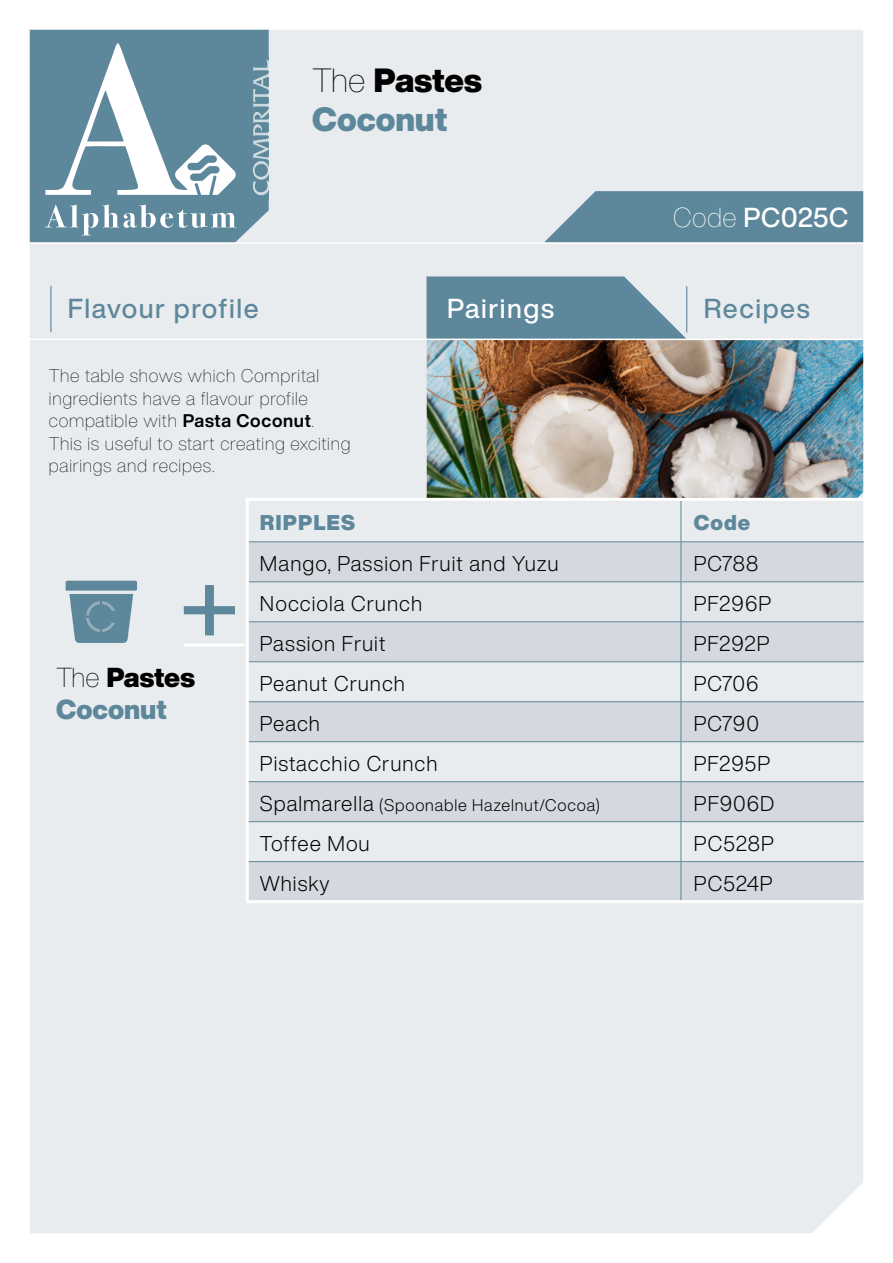
<style>
.page{position:relative;width:893px;height:1263px;background:#fff}
.page>*{position:absolute;margin:0;border:0;box-sizing:border-box;transform-origin:0 0}
.t1{font:114px "Helvetica Now Display";color:#5d879a}
.t2{font:900 33px/39px "Helvetica Now Display";color:#5d879a}
.t3{font:500 27px "Helvetica Now Display";letter-spacing:.06em;color:#5d879a}
.t4{font:900 27px/31.5px "Helvetica Now Display";color:#5d879a}
.t5{font:500 27px "Helvetica Now Display";letter-spacing:.035em;color:#fff}
.t6{font:500 27px "Helvetica Now Display";letter-spacing:.06em;color:#fff}
.t7{font:300 21px "Helvetica Now Display";letter-spacing:.05em;color:#000}
.t8{font:900 21px "Helvetica Now Display";letter-spacing:.05em;color:#5d879a}
.t9{font:100 18px/22.5px "Helvetica Now Display";letter-spacing:.04em;color:#000}
.t10{font:300 16.5px "Helvetica Now Display";letter-spacing:.05em;color:#000}
.s1{font-weight:100;color:#000}
.s2{color:#000}
.s3{font-weight:100}
.s4{font-weight:700}
.s5{font-size:21px}
</style>
<div class="page">
<div style="left:30px;top:30px;width:833px;height:1203px;background:#e9ecef"></div>
<img style="left:427px;top:340px;width:436px;height:158px">
<hr style="left:20px;top:242px;width:873px;height:2px;background:#fff">
<hr style="left:184px;top:643px;width:60px;height:3px;background:#fff">
<svg style="left:426px;top:276px;width:260px;height:63px;background:#7094a5"></svg>
<svg style="left:544px;top:191px;width:319px;height:51px;background:#688fa1"></svg>
<img style="left:53px;top:579px;width:88px;height:65px">
<img style="left:86px;top:602px;width:29px;height:29px">
<hr style="left:50px;top:286px;width:1px;height:46px;background:#5d879a">
<hr style="left:686px;top:286px;width:1px;height:46px;background:#5d879a">
<hr style="left:430px;top:286px;width:1px;height:46px;background:#5d879a">
<div style="left:30px;top:30px;width:239px;height:212px;background:#5d879a"></div>
<svg style="left:45px;top:204px;width:191px;height:31px"></svg>
<svg style="left:45px;top:43px;width:191px;height:152px"></svg>
<div style="left:250px;top:57px;width:19px;height:143px;background:#5d879a"></div>
<svg style="left:253px;top:60px;width:16px;height:135px"></svg>
<hr style="left:20px;top:339px;width:873px;height:1px;background:#fff">
<svg style="left:249px;top:542px;width:615px;height:358px;background:#dadfe4"></svg>
<div style="left:249px;top:582px;width:615px;height:39px;background:#e2e5e9"></div>
<hr style="left:681px;top:501px;width:1px;height:40px;background:#5d879a">
<hr style="left:249px;top:541px;width:432px;height:1px;background:#5d879a">
<hr style="left:249px;top:581px;width:432px;height:1px;background:#5d879a">
<hr style="left:681px;top:542px;width:1px;height:39px;background:#5d879a">
<hr style="left:681px;top:582px;width:1px;height:39px;background:#5d879a">
<hr style="left:681px;top:541px;width:183px;height:1px;background:#5d879a">
<hr style="left:681px;top:581px;width:183px;height:1px;background:#5d879a">
<hr style="left:249px;top:621px;width:432px;height:1px;background:#5d879a">
<hr style="left:681px;top:622px;width:1px;height:39px;background:#5d879a">
<hr style="left:681px;top:621px;width:183px;height:1px;background:#5d879a">
<hr style="left:249px;top:661px;width:432px;height:1px;background:#5d879a">
<hr style="left:681px;top:662px;width:1px;height:39px;background:#5d879a">
<hr style="left:681px;top:661px;width:183px;height:1px;background:#5d879a">
<hr style="left:249px;top:701px;width:432px;height:1px;background:#5d879a">
<hr style="left:681px;top:702px;width:1px;height:39px;background:#5d879a">
<hr style="left:681px;top:701px;width:183px;height:1px;background:#5d879a">
<hr style="left:249px;top:741px;width:432px;height:1px;background:#5d879a">
<hr style="left:681px;top:742px;width:1px;height:39px;background:#5d879a">
<hr style="left:681px;top:782px;width:1px;height:39px;background:#5d879a">
<hr style="left:681px;top:822px;width:1px;height:39px;background:#5d879a">
<hr style="left:681px;top:862px;width:1px;height:38px;background:#5d879a">
<hr style="left:681px;top:741px;width:183px;height:1px;background:#5d879a">
<hr style="left:246px;top:498px;width:435px;height:3px;background:#fff">
<hr style="left:246px;top:501px;width:3px;height:41px;background:#fff">
<hr style="left:681px;top:498px;width:183px;height:3px;background:#fff">
<hr style="left:246px;top:542px;width:3px;height:40px;background:#fff">
<hr style="left:246px;top:582px;width:3px;height:40px;background:#fff">
<hr style="left:246px;top:622px;width:3px;height:40px;background:#fff">
<hr style="left:246px;top:662px;width:3px;height:40px;background:#fff">
<hr style="left:246px;top:702px;width:3px;height:40px;background:#fff">
<hr style="left:246px;top:742px;width:3px;height:40px;background:#fff">
<hr style="left:246px;top:782px;width:3px;height:40px;background:#fff">
<hr style="left:246px;top:822px;width:3px;height:40px;background:#fff">
<hr style="left:246px;top:862px;width:3px;height:38px;background:#fff">
<hr style="left:246px;top:900px;width:435px;height:3px;background:#fff">
<hr style="left:681px;top:900px;width:183px;height:3px;background:#fff">
<hr style="left:249px;top:781px;width:432px;height:1px;background:#5d879a">
<hr style="left:681px;top:781px;width:183px;height:1px;background:#5d879a">
<hr style="left:249px;top:821px;width:432px;height:1px;background:#5d879a">
<hr style="left:681px;top:821px;width:183px;height:1px;background:#5d879a">
<hr style="left:249px;top:861px;width:432px;height:1px;background:#5d879a">
<hr style="left:681px;top:861px;width:183px;height:1px;background:#5d879a">
<h2 class="t2" style="left:312px;top:61px;width:171px"><span class="s1">The</span> <span class="s2">Pastes<br></span>Coconut</h2>
<p class="t5" style="left:673px;top:199px;width:177px"><span class="s3">Code</span> PC025C</p>
<p class="t3" style="left:68px;top:290px;width:192px">Flavour profile</p>
<p class="t6" style="left:447px;top:290px;width:109px">Pairings</p>
<p class="t3" style="left:704px;top:290px;width:108px">Recipes</p>
<p class="t9" style="left:49px;top:365px;width:303px">The table shows which Comprital ingredients have a flavour profile compatible with <span class="s4">Pasta Coconut</span>.<br>This is useful to start creating exciting pairings and recipes.</p>
<h1 class="t1" style="left:179px;top:533px;width:62px">+</h1>
<p class="t4" style="left:56px;top:662px;width:140px"><span class="s1">The</span> <span class="s2">Pastes<br></span>Coconut</p>
<p class="t8" style="left:260px;top:508px;width:96px">RIPPLES</p>
<p class="t8" style="left:694px;top:508px;width:58px">Code</p>
<p class="t7" style="left:260px;top:549px;width:300px">Mango, Passion Fruit and Yuzu</p>
<p class="t7" style="left:694px;top:549px;width:66px">PC788</p>
<p class="t7" style="left:260px;top:589px;width:164px">Nocciola Crunch</p>
<p class="t7" style="left:694px;top:589px;width:79px">PF296P</p>
<p class="t7" style="left:260px;top:629px;width:127px">Passion Fruit</p>
<p class="t7" style="left:694px;top:629px;width:78px">PF292P</p>
<p class="t7" style="left:260px;top:669px;width:146px">Peanut Crunch</p>
<p class="t7" style="left:694px;top:669px;width:66px">PC706</p>
<p class="t7" style="left:260px;top:709px;width:62px">Peach</p>
<p class="t7" style="left:694px;top:709px;width:67px">PC790</p>
<p class="t7" style="left:260px;top:749px;width:179px">Pistacchio Crunch</p>
<p class="t7" style="left:694px;top:749px;width:78px">PF295P</p>
<p class="t10" style="left:260px;top:794px;width:342px"><span class="s5">Spalmarella</span> (Spoonable Hazelnut/Cocoa)</p>
<p class="t7" style="left:694px;top:789px;width:82px">PF906D</p>
<p class="t7" style="left:260px;top:829px;width:111px">Toffee Mou</p>
<p class="t7" style="left:694px;top:829px;width:82px">PC528P</p>
<p class="t7" style="left:260px;top:869px;width:71px">Whisky</p>
<p class="t7" style="left:694px;top:869px;width:81px">PC524P</p>
</div>
